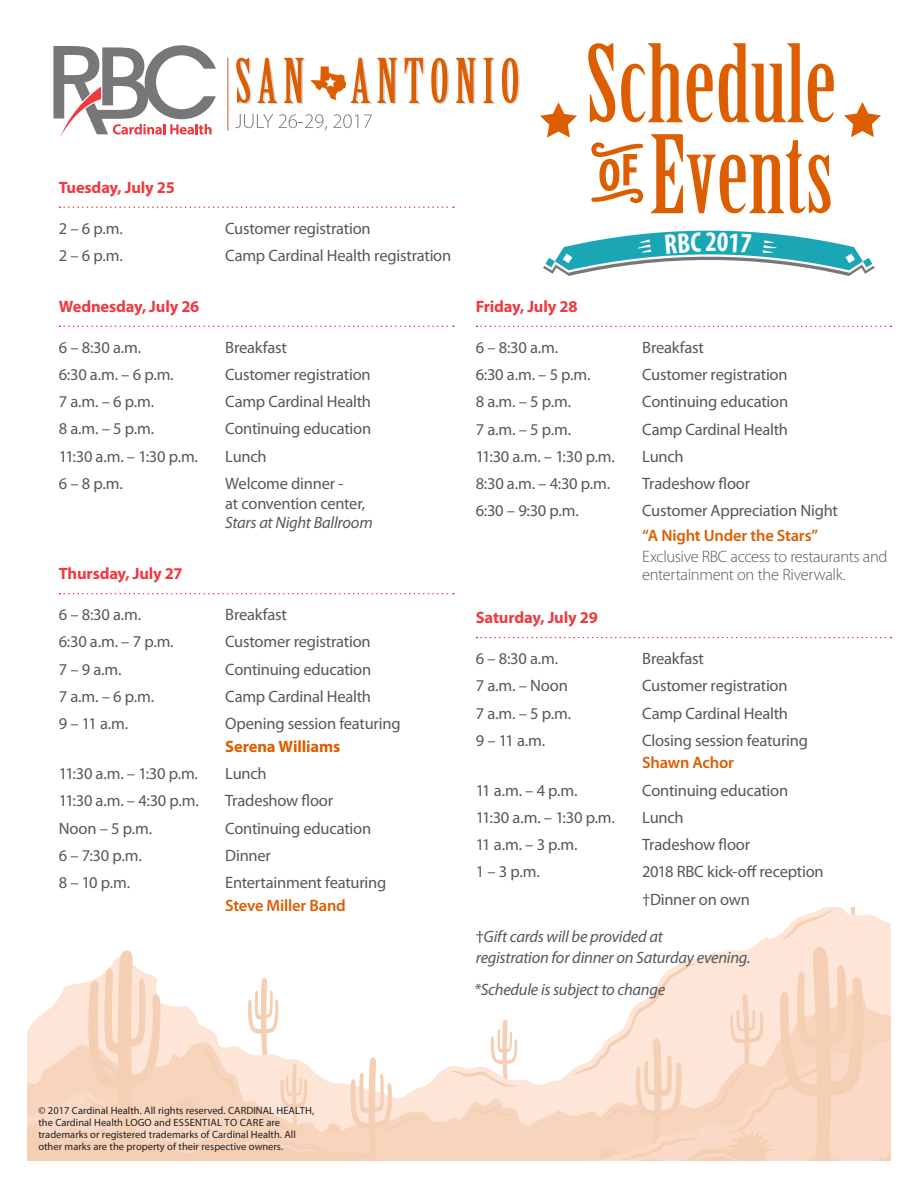
<style>
.page{position:relative;width:918px;height:1188px;background:#fff}
.page>*{position:absolute;margin:0;border:0;box-sizing:border-box;transform-origin:0 0}
.t1{font:105.45px/91.1px "Birch Std";color:#dc5e00;text-align:center;scale:1.11 1}
.t2{font:700 condensed 28.5px "Myriad Pro";color:#fff;scale:.95 1}
.listing{font:16.5px "Myriad Pro";letter-spacing:-.015em;color:#57585a}
.Footnote{font:italic 16.5px "Myriad Pro";letter-spacing:-.015em;color:#57585a}
.Sub-head_Red{font:700 16.5px "Myriad Pro";letter-spacing:-.01em;color:#ee3a41}
.listing-2{font:300 16.5px/18px "Myriad Pro";letter-spacing:-.02em;color:#57585a}
.listing-3{font:600 16.5px "Myriad Pro";letter-spacing:-.015em;color:#dc5e00}
.listing-4{font:italic 16.5px "Myriad Pro";letter-spacing:-.015em;color:#57585a}
.listing-5{font:700 16.5px "Myriad Pro";letter-spacing:-.01em;color:#dc5e00}
.t3{font:10.5px/12px "Myriad Pro";color:#231f20}
.s1{font-style:normal}
</style>
<div class="page">
<svg style="left:755px;top:907px;width:136px;height:39px;fill:#fde5d7"></svg>
<svg style="left:781px;top:908px;width:52px;height:32px"></svg>
<svg style="left:27px;top:946px;width:864px;height:215px"></svg>
<svg style="left:60px;top:207px;width:394px;height:1px"></svg>
<svg style="left:60px;top:326px;width:394px;height:1px"></svg>
<svg style="left:60px;top:593px;width:394px;height:1px"></svg>
<svg style="left:477px;top:326px;width:414px;height:1px"></svg>
<svg style="left:477px;top:637px;width:414px;height:1px"></svg>
<svg style="left:53px;top:45px;width:163px;height:92px"></svg>
<svg style="left:235px;top:114px;width:38px;height:14px"></svg>
<svg style="left:279px;top:114px;width:48px;height:17px"></svg>
<svg style="left:333px;top:114px;width:25px;height:14px"></svg>
<svg style="left:364px;top:115px;width:8px;height:13px"></svg>
<hr style="left:228px;top:58px;width:1px;height:73px;background:#c75628">
<svg style="left:236px;top:58px;width:69px;height:46px"></svg>
<svg style="left:311px;top:58px;width:88px;height:46px"></svg>
<svg style="left:405px;top:58px;width:19px;height:46px"></svg>
<svg style="left:431px;top:58px;width:18px;height:46px"></svg>
<svg style="left:456px;top:58px;width:21px;height:46px"></svg>
<svg style="left:483px;top:58px;width:12px;height:46px"></svg>
<svg style="left:502px;top:58px;width:18px;height:46px"></svg>
<svg style="left:540px;top:102px;width:37px;height:36px"></svg>
<svg style="left:844px;top:102px;width:37px;height:35px"></svg>
<svg style="left:591px;top:142px;width:52px;height:61px"></svg>
<svg style="left:543px;top:230px;width:332px;height:46px"></svg>
<p class="Sub-head_Red" style="left:59px;top:177px;width:118px">Tuesday, July 25</p>
<p class="listing" style="left:59px;top:218px;width:66px">2 – 6 p.m.</p>
<p class="listing" style="left:225px;top:218px;width:147px">Customer registration</p>
<p class="listing" style="left:59px;top:245px;width:66px">2 – 6 p.m.</p>
<p class="listing" style="left:225px;top:245px;width:228px">Camp Cardinal Health registration</p>
<p class="Sub-head_Red" style="left:59px;top:296px;width:142px">Wednesday, July 26</p>
<p class="listing" style="left:59px;top:337px;width:84px">6 – 8:30 a.m.</p>
<p class="listing" style="left:225px;top:337px;width:63px">Breakfast</p>
<p class="listing" style="left:59px;top:364px;width:116px">6:30 a.m. – 6 p.m.</p>
<p class="listing" style="left:225px;top:364px;width:147px">Customer registration</p>
<p class="listing" style="left:59px;top:392px;width:97px">7 a.m. – 6 p.m.</p>
<p class="listing" style="left:225px;top:392px;width:147px">Camp Cardinal Health</p>
<p class="listing" style="left:59px;top:419px;width:97px">8 a.m. – 5 p.m.</p>
<p class="listing" style="left:225px;top:419px;width:147px">Continuing education</p>
<p class="listing" style="left:59px;top:446px;width:141px">11:30 a.m. – 1:30 p.m.</p>
<p class="listing" style="left:225px;top:446px;width:43px">Lunch</p>
<p class="listing" style="left:59px;top:473px;width:66px">6 – 8 p.m.</p>
<p class="listing" style="left:225px;top:473px;width:120px">Welcome dinner -</p>
<p class="listing" style="left:225px;top:493px;width:141px">at convention center,</p>
<p class="listing-4" style="left:225px;top:513px;width:149px">Stars at Night Ballroom</p>
<p class="Sub-head_Red" style="left:59px;top:563px;width:125px">Thursday, July 27</p>
<p class="listing" style="left:59px;top:604px;width:84px">6 – 8:30 a.m.</p>
<p class="listing" style="left:225px;top:604px;width:63px">Breakfast</p>
<p class="listing" style="left:59px;top:632px;width:116px">6:30 a.m. – 7 p.m.</p>
<p class="listing" style="left:225px;top:632px;width:147px">Customer registration</p>
<p class="listing" style="left:59px;top:659px;width:64px">7 – 9 a.m.</p>
<p class="listing" style="left:225px;top:659px;width:147px">Continuing education</p>
<p class="listing" style="left:59px;top:686px;width:97px">7 a.m. – 6 p.m.</p>
<p class="listing" style="left:225px;top:686px;width:147px">Camp Cardinal Health</p>
<p class="listing" style="left:59px;top:713px;width:71px">9 – 11 a.m.</p>
<p class="listing" style="left:225px;top:713px;width:177px">Opening session featuring</p>
<p class="listing-5" style="left:225px;top:736px;width:116px">Serena Williams</p>
<p class="listing" style="left:59px;top:763px;width:141px">11:30 a.m. – 1:30 p.m.</p>
<p class="listing" style="left:225px;top:763px;width:43px">Lunch</p>
<p class="listing" style="left:59px;top:791px;width:142px">11:30 a.m. – 4:30 p.m.</p>
<p class="listing" style="left:225px;top:791px;width:109px">Tradeshow floor</p>
<p class="listing" style="left:59px;top:818px;width:95px">Noon – 5 p.m.</p>
<p class="listing" style="left:225px;top:818px;width:147px">Continuing education</p>
<p class="listing" style="left:59px;top:845px;width:84px">6 – 7:30 p.m.</p>
<p class="listing" style="left:225px;top:845px;width:47px">Dinner</p>
<p class="listing" style="left:59px;top:872px;width:73px">8 – 10 p.m.</p>
<p class="listing" style="left:225px;top:872px;width:163px">Entertainment featuring</p>
<p class="listing-3" style="left:225px;top:895px;width:122px">Steve Miller Band</p>
<h1 class="t1" style="left:585px;top:41px;width:228px">Schedule<br>Events</h1>
<h2 class="t2" style="left:705px;top:224px;width:14px">2</h2>
<p class="Sub-head_Red" style="left:476px;top:296px;width:103px">Friday, July 28</p>
<p class="listing" style="left:476px;top:337px;width:84px">6 – 8:30 a.m.</p>
<p class="listing" style="left:642px;top:337px;width:63px">Breakfast</p>
<p class="listing" style="left:476px;top:364px;width:116px">6:30 a.m. – 5 p.m.</p>
<p class="listing" style="left:642px;top:364px;width:147px">Customer registration</p>
<p class="listing" style="left:476px;top:392px;width:97px">8 a.m. – 5 p.m.</p>
<p class="listing" style="left:642px;top:392px;width:147px">Continuing education</p>
<p class="listing" style="left:476px;top:419px;width:97px">7 a.m. – 5 p.m.</p>
<p class="listing" style="left:642px;top:419px;width:147px">Camp Cardinal Health</p>
<p class="listing" style="left:476px;top:446px;width:141px">11:30 a.m. – 1:30 p.m.</p>
<p class="listing" style="left:642px;top:446px;width:43px">Lunch</p>
<p class="listing" style="left:476px;top:473px;width:136px">8:30 a.m. – 4:30 p.m.</p>
<p class="listing" style="left:642px;top:473px;width:109px">Tradeshow floor</p>
<p class="listing" style="left:476px;top:501px;width:105px">6:30 – 9:30 p.m.</p>
<p class="listing" style="left:642px;top:501px;width:197px">Customer Appreciation Night</p>
<p class="listing-3" style="left:642px;top:525px;width:177px">“A Night Under the Stars”</p>
<p class="listing-2" style="left:642px;top:548px;width:247px">Exclusive RBC access to restaurants and entertainment on the Riverwalk.</p>
<p class="Sub-head_Red" style="left:476px;top:607px;width:124px">Saturday, July 29</p>
<p class="listing" style="left:476px;top:648px;width:84px">6 – 8:30 a.m.</p>
<p class="listing" style="left:642px;top:648px;width:63px">Breakfast</p>
<p class="listing" style="left:476px;top:676px;width:94px">7 a.m. – Noon</p>
<p class="listing" style="left:642px;top:676px;width:147px">Customer registration</p>
<p class="listing" style="left:476px;top:703px;width:97px">7 a.m. – 5 p.m.</p>
<p class="listing" style="left:642px;top:703px;width:147px">Camp Cardinal Health</p>
<p class="listing" style="left:476px;top:730px;width:71px">9 – 11 a.m.</p>
<p class="listing" style="left:642px;top:730px;width:167px">Closing session featuring</p>
<p class="listing-3" style="left:642px;top:752px;width:93px">Shawn Achor</p>
<p class="listing" style="left:476px;top:780px;width:103px">11 a.m. – 4 p.m.</p>
<p class="listing" style="left:642px;top:780px;width:147px">Continuing education</p>
<p class="listing" style="left:476px;top:807px;width:141px">11:30 a.m. – 1:30 p.m.</p>
<p class="listing" style="left:642px;top:807px;width:43px">Lunch</p>
<p class="listing" style="left:476px;top:835px;width:103px">11 a.m. – 3 p.m.</p>
<p class="listing" style="left:642px;top:835px;width:109px">Tradeshow floor</p>
<p class="listing" style="left:476px;top:862px;width:66px">1 – 3 p.m.</p>
<p class="listing" style="left:642px;top:862px;width:183px">2018 RBC kick-off reception</p>
<p class="listing" style="left:642px;top:889px;width:109px">†Dinner on own</p>
<p class="Footnote" style="left:476px;top:926px;width:189px"><span class="s1">†</span>Gift cards will be provided at</p>
<p class="Footnote" style="left:476px;top:947px;width:276px">registration for dinner on Saturday evening.</p>
<p class="Footnote" style="left:474px;top:979px;width:193px">*Schedule is subject to change</p>
<p class="t3" style="left:38px;top:1105px;width:277px">© 2017 Cardinal Health. All rights reserved. CARDINAL HEALTH, the Cardinal Health LOGO and ESSENTIAL TO CARE are trademarks or registered trademarks of Cardinal Health. All other marks are the property of their respective owners.</p>
</div>
